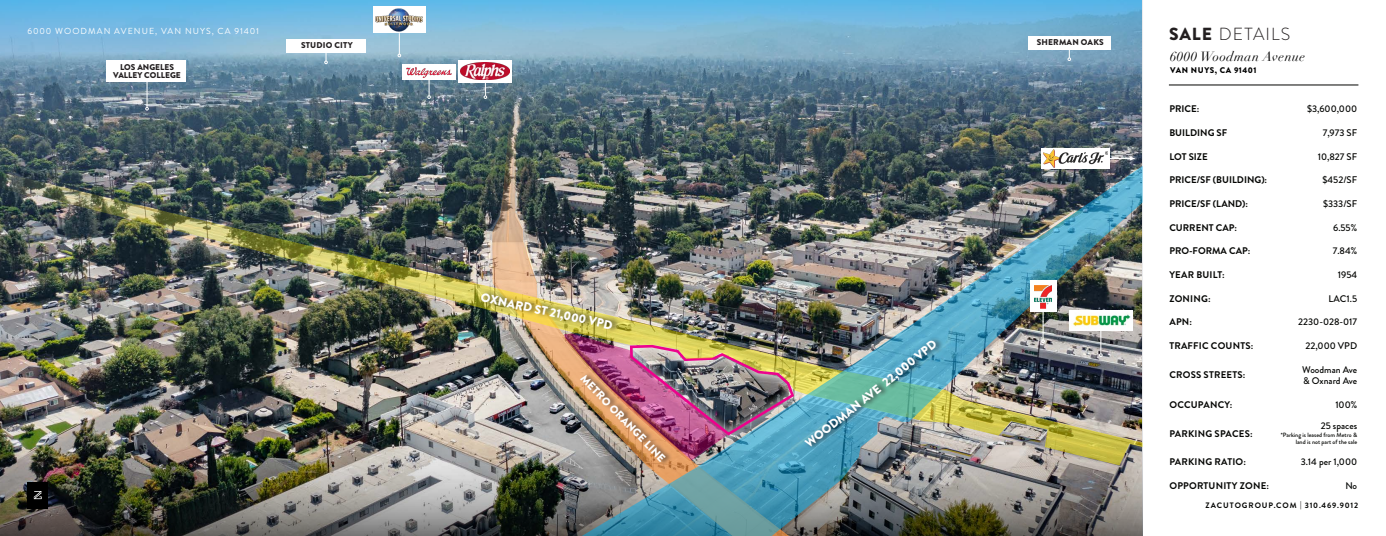
<style>
.page{position:relative;width:1386px;height:536px;background:#fff}
.page>*{position:absolute;margin:0;border:0;box-sizing:border-box;transform-origin:0 0}
.Body{font:300 17.5px "Brandon Grotesque";letter-spacing:.06em;color:#231f20}
.Body-2{font:italic 13.12px "Didot";letter-spacing:.04em;color:#000}
.t1{font:900 12.25px "Brandon Grotesque";color:#fff}
.t2{font:900 11.03px "Brandon Grotesque";color:#fff}
.Table_Body{font:500 9.62px "Brandon Grotesque";color:#040503}
.Table_Body-2{font:700 9.62px "Brandon Grotesque";letter-spacing:.02em;color:#040503}
.Table_Body-3{font:700 9.62px "Brandon Grotesque";color:#040503}
.t3{font:8.75px "Brandon Grotesque";letter-spacing:.12em;color:#fff}
.t4{font:900 8.4px "Brandon Grotesque";color:#231f20}
.t5{font:900 8.4px "Brandon Grotesque";letter-spacing:.02em;color:#231f20}
.Body-3{font:900 8.22px "Brandon Grotesque";letter-spacing:.06em;color:#000}
.t6{font:700 7.88px "Brandon Grotesque";letter-spacing:.115em;color:#040503}
.Table_Body-4{font:500 6.12px/7.4px "Brandon Grotesque";color:#040503;text-align:right}
.s1{font-weight:900}
</style>
<div class="page">
<img style="left:0;top:465px;width:492px;height:71px">
<svg style="left:28px;top:481px;width:20px;height:27px"></svg>
<div style="left:28px;top:482px;width:20px;height:25px;background:#000"></div>
<svg style="left:34px;top:491px;width:8px;height:8px"></svg>
<img style="left:0;top:0;width:1142px;height:168px">
<hr style="left:1169px;top:85px;width:189px;height:1px;background:#040503">
<img style="left:492px;top:97px;width:310px;height:439px">
<img style="left:0;top:168px;width:542px;height:297px">
<img style="left:542px;top:166px;width:601px;height:370px">
<div style="left:804px;top:337px;width:140px;height:113px;background:#231f20;opacity:.75"></div>
<div style="left:480px;top:289px;width:141px;height:44px;background:#231f20;opacity:.75"></div>
<div style="left:580px;top:371px;width:93px;height:95px;background:#231f20;opacity:.75"></div>
<svg style="left:145px;top:82px;width:4px;height:28px"></svg>
<svg style="left:324px;top:52px;width:4px;height:12px"></svg>
<svg style="left:398px;top:33px;width:3px;height:24px"></svg>
<svg style="left:1068px;top:49px;width:3px;height:12px"></svg>
<svg style="left:1099px;top:330px;width:3px;height:26px"></svg>
<svg style="left:1110px;top:156px;width:25px;height:5px"></svg>
<svg style="left:484px;top:83px;width:3px;height:16px"></svg>
<svg style="left:427px;top:79px;width:4px;height:20px"></svg>
<hr style="left:1043px;top:309px;width:1px;height:31px;background:#fff">
<svg style="left:1041px;top:339px;width:4px;height:4px"></svg>
<div style="left:106px;top:61px;width:80px;height:21px;background:#fff"></div>
<div style="left:286px;top:39px;width:80px;height:13px;background:#fff"></div>
<div style="left:1028px;top:36px;width:82px;height:13px;background:#fff"></div>
<div style="left:1030px;top:280px;width:26px;height:31px;background:#fff"></div>
<img style="left:1034px;top:285px;width:18px;height:24px">
<img style="left:1069px;top:310px;width:63px;height:20px">
<div style="left:1041px;top:148px;width:69px;height:21px;background:#fff"></div>
<img style="left:1044px;top:149px;width:63px;height:19px">
<div style="left:459px;top:60px;width:53px;height:23px;background:#fff"></div>
<img style="left:461px;top:62px;width:49px;height:18px">
<div style="left:373px;top:6px;width:52px;height:27px;background:#fff"></div>
<img style="left:375px;top:8px;width:48px;height:24px">
<div style="left:402px;top:64px;width:54px;height:15px;background:#fff"></div>
<img style="left:406px;top:67px;width:46px;height:10px">
<p class="t3" style="left:28px;top:25px;width:233px">6000 WOODMAN AVENUE, VAN NUYS, CA 91401</p>
<p class="t4" style="left:120px;top:61px;width:56px">LOS ANGELES</p>
<p class="t4" style="left:113px;top:69px;width:69px">VALLEY COLLEGE</p>
<p class="t5" style="left:301px;top:39px;width:53px">STUDIO CITY</p>
<p class="t1" style="left:483px;top:288px;width:136px;rotate:12deg">OXNARD ST 21,000 VPD</p>
<p class="t2" style="left:588px;top:371px;width:118px;rotate:46deg">METRO ORANGE LINE</p>
<p class="t1" style="left:802px;top:438px;width:165px;rotate:-39deg">WOODMAN AVE 22,000 VPD</p>
<p class="t5" style="left:1037px;top:36px;width:68px">SHERMAN OAKS</p>
<p class="Body" style="left:1169px;top:22px;width:123px"><span class="s1">SALE</span> DETAILS</p>
<p class="Body-2" style="left:1170px;top:48px;width:137px">6000 Woodman Avenue</p>
<p class="Body-3" style="left:1170px;top:65px;width:88px">VAN NUYS, CA 91401</p>
<p class="Table_Body-2" style="left:1169px;top:102px;width:31px">PRICE:</p>
<p class="Table_Body" style="left:1307px;top:102px;width:52px">$3,600,000</p>
<p class="Table_Body-3" style="left:1169px;top:126px;width:59px">BUILDING SF</p>
<p class="Table_Body" style="left:1323px;top:126px;width:36px">7,973 SF</p>
<p class="Table_Body-2" style="left:1169px;top:150px;width:40px">LOT SIZE</p>
<p class="Table_Body" style="left:1318px;top:150px;width:41px">10,827 SF</p>
<p class="Table_Body-3" style="left:1169px;top:173px;width:99px">PRICE/SF (BUILDING):</p>
<p class="Table_Body" style="left:1323px;top:173px;width:36px">$452/SF</p>
<p class="Table_Body-3" style="left:1169px;top:197px;width:80px">PRICE/SF (LAND):</p>
<p class="Table_Body" style="left:1323px;top:197px;width:36px">$333/SF</p>
<p class="Table_Body-3" style="left:1169px;top:220px;width:69px">CURRENT CAP:</p>
<p class="Table_Body" style="left:1333px;top:220px;width:26px">6.55%</p>
<p class="Table_Body-3" style="left:1169px;top:244px;width:82px">PRO-FORMA CAP:</p>
<p class="Table_Body" style="left:1333px;top:244px;width:26px">7.84%</p>
<p class="Table_Body-2" style="left:1169px;top:268px;width:57px">YEAR BUILT:</p>
<p class="Table_Body" style="left:1338px;top:268px;width:21px">1954</p>
<p class="Table_Body-2" style="left:1169px;top:291px;width:43px">ZONING:</p>
<p class="Table_Body" style="left:1328px;top:291px;width:30px">LAC1.5</p>
<p class="Table_Body-2" style="left:1169px;top:315px;width:24px">APN:</p>
<p class="Table_Body" style="left:1298px;top:315px;width:60px">2230-028-017</p>
<p class="Table_Body-2" style="left:1169px;top:339px;width:85px">TRAFFIC COUNTS:</p>
<p class="Table_Body" style="left:1305px;top:339px;width:53px">22,000 VPD</p>
<p class="Table_Body-2" style="left:1169px;top:368px;width:77px">CROSS STREETS:</p>
<p class="Table_Body" style="left:1302px;top:362px;width:56px">Woodman Ave</p>
<p class="Table_Body" style="left:1303px;top:374px;width:55px">&amp; Oxnard Ave</p>
<p class="Table_Body-2" style="left:1169px;top:398px;width:65px">OCCUPANCY:</p>
<p class="Table_Body" style="left:1335px;top:398px;width:23px">100%</p>
<p class="Table_Body-2" style="left:1169px;top:426px;width:85px">PARKING SPACES:</p>
<p class="Table_Body" style="left:1321px;top:419px;width:38px">25 spaces</p>
<p class="Table_Body-4" style="left:1281px;top:431px;width:78px">*Parking is leased from Metro &amp; land is not part of the sale</p>
<p class="Table_Body-2" style="left:1169px;top:455px;width:78px">PARKING RATIO:</p>
<p class="Table_Body" style="left:1301px;top:455px;width:58px">3.14 per 1,000</p>
<p class="Table_Body-2" style="left:1169px;top:479px;width:101px">OPPORTUNITY ZONE:</p>
<p class="Table_Body" style="left:1345px;top:479px;width:13px">No</p>
<p class="t6" style="left:1206px;top:499px;width:154px">ZACUTOGROUP.COM | 310.469.9012</p>
</div>
